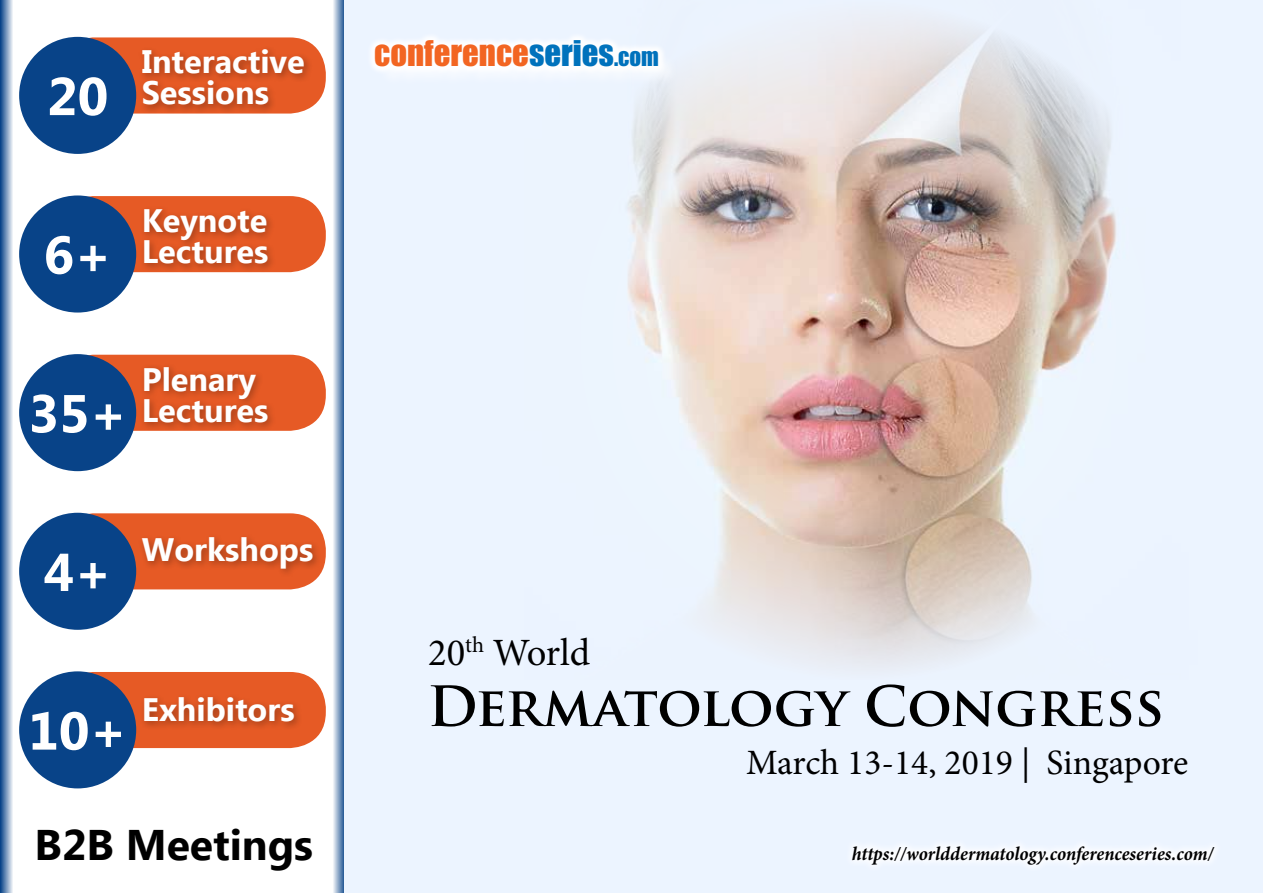
<style>
.page{position:relative;width:1263px;height:893px;background:#fff}
.page>*{position:absolute;margin:0;border:0;box-sizing:border-box;transform-origin:0 0}
.t1{font:700 54px "Trajan Pro";color:#000}
.t2{font:700 53.25px "Ebrima";color:#fff}
.t3{font:700 42.75px "Ebrima";color:#000}
.t4{font:38.55px "Minion Pro";letter-spacing:-.005em;color:#000}
.t5{font:35.55px "Minion Pro";letter-spacing:-.005em;color:#000}
.t6{font:32.7px "Impact";color:#f26522}
.t7{font:700 32.4px/30.9px "Ebrima";color:#fff}
.t8{font:italic 700 19.5px "Minion Pro";color:#000;scale:.95 1}
.s1{color:#0072bc}
.s2{font-size:22.95px;color:#0072bc}
</style>
<div class="page">
<svg style="left:0;top:0;width:13px;height:893px;background:#7a99be"></svg>
<svg style="left:333px;top:0;width:12px;height:893px;background:#8da8c8"></svg>
<div style="left:58px;top:37px;width:268px;height:77px;background:#e65a25;border-radius:36px"></div>
<div style="left:19px;top:37px;width:117px;height:117px;background:#084388;border-radius:50%"></div>
<div style="left:138px;top:45px;width:176px;height:70px;background:#000;opacity:.3"></div>
<div style="left:58px;top:196px;width:268px;height:76px;background:#e65a25;border-radius:36px"></div>
<div style="left:19px;top:195px;width:117px;height:118px;background:#084388;border-radius:50%"></div>
<div style="left:140px;top:205px;width:137px;height:68px;background:#000;opacity:.3"></div>
<div style="left:58px;top:355px;width:268px;height:76px;background:#e65a25;border-radius:36px"></div>
<div style="left:19px;top:354px;width:117px;height:117px;background:#084388;border-radius:50%"></div>
<div style="left:140px;top:362px;width:137px;height:70px;background:#000;opacity:.3"></div>
<div style="left:58px;top:513px;width:268px;height:76px;background:#e65a25;border-radius:36px"></div>
<div style="left:19px;top:513px;width:117px;height:117px;background:#084388;border-radius:50%"></div>
<div style="left:138px;top:533px;width:184px;height:45px;background:#000;opacity:.3"></div>
<div style="left:58px;top:672px;width:268px;height:76px;background:#e65a25;border-radius:36px"></div>
<div style="left:19px;top:671px;width:117px;height:117px;background:#084388;border-radius:50%"></div>
<div style="left:140px;top:693px;width:164px;height:38px;background:#000;opacity:.3"></div>
<div style="left:345px;top:0;width:918px;height:893px;background:#ecf4ff"></div>
<img style="left:627px;top:19px;width:490px;height:649px">
<div style="left:378px;top:44px;width:301px;height:43px;background:#edf4ff"></div>
<div style="left:366px;top:32px;width:301px;height:44px;background:linear-gradient(to right,#fafcff,#f8fbfe)"></div>
<div style="left:844px;top:837px;width:379px;height:36px;background:linear-gradient(to right,#f4f8ff,#f2f8ff)"></div>
<h2 class="t2" style="left:47px;top:57px;width:63px">20</h2>
<p class="t7" style="left:142px;top:48px;width:165px">Interactive<br>Sessions</p>
<h2 class="t2" style="left:44px;top:215px;width:70px">6+</h2>
<p class="t7" style="left:142px;top:207px;width:128px">Keynote<br>Lectures</p>
<h2 class="t2" style="left:28px;top:374px;width:100px">35+</h2>
<p class="t7" style="left:142px;top:365px;width:128px">Plenary<br>Lectures</p>
<h2 class="t2" style="left:44px;top:532px;width:70px">4+</h2>
<p class="t7" style="left:142px;top:536px;width:173px">Workshops</p>
<h2 class="t2" style="left:28px;top:691px;width:100px">10+</h2>
<p class="t7" style="left:142px;top:696px;width:154px">Exhibitors</p>
<h3 class="t3" style="left:35px;top:813px;width:280px">B2B Meetings</h3>
<p class="t6" style="left:374px;top:28px;width:286px">CONFERENCE<span class="s1">SERIES</span><span class="s2">.COM</span></p>
<p class="t4" style="left:428px;top:627px;width:164px">20<sup>th</sup> World</p>
<h1 class="t1" style="left:427px;top:673px;width:738px">Dermatology Congress</h1>
<p class="t5" style="left:746px;top:739px;width:444px">March 13-14, 2019 | Singapore</p>
<p class="t8" style="left:852px;top:839px;width:382px">https://worlddermatology.conferenceseries.com/</p>
</div>
